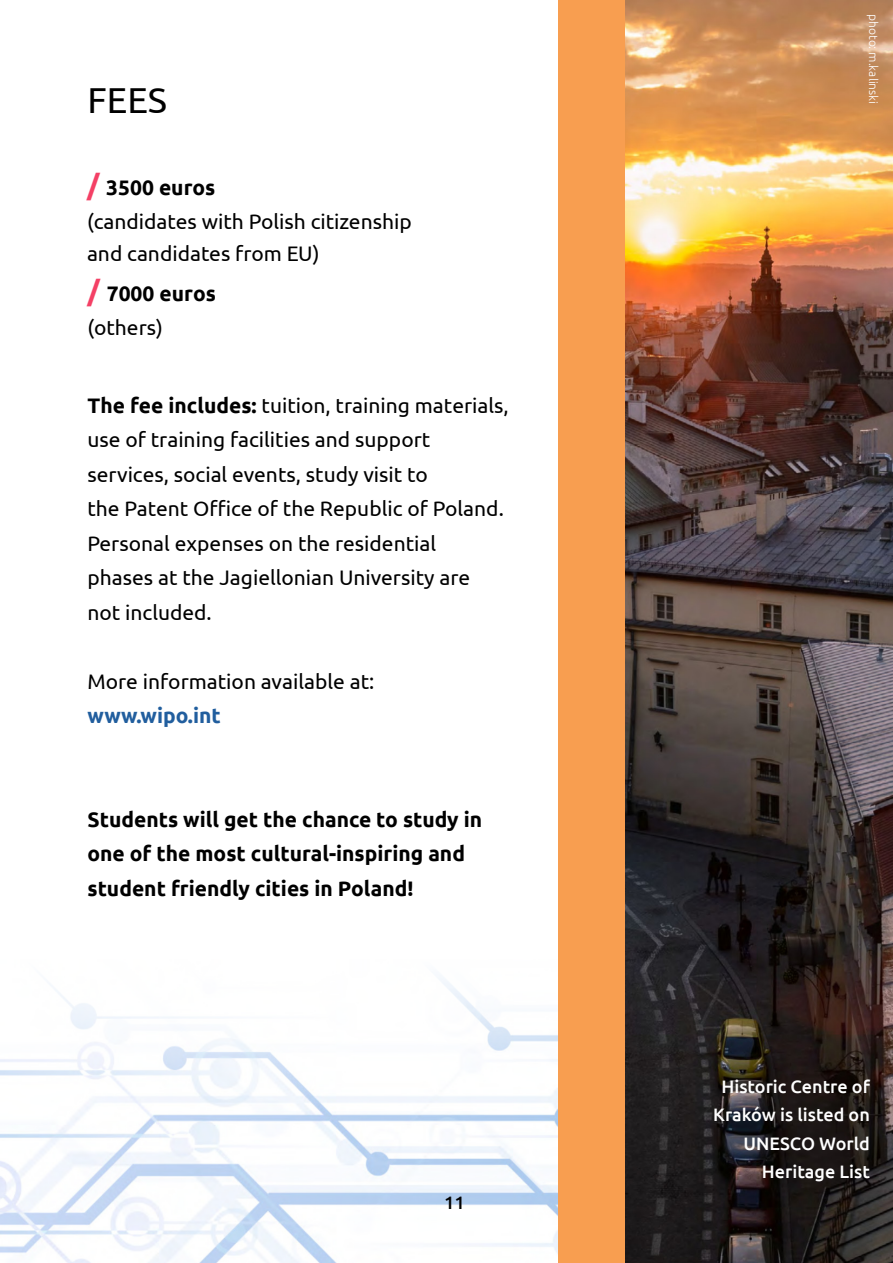
<style>
.page{position:relative;width:893px;height:1263px;background:#fff}
.page>*{position:absolute;margin:0;border:0;box-sizing:border-box;transform-origin:0 0}
.t1{font:36px "Ubuntu";color:#000}
.t2{font:21px/34.5px "Ubuntu";color:#000}
.t3{font:700 21px/34.5px "Ubuntu";color:#000}
.t4{font:700 21px "Ubuntu";color:#215e9e}
.t5{font:500 18px/28.5px "Ubuntu";color:#fff;text-align:right}
.t6{font:500 18px "Ubuntu";color:#000}
.t7{font:300 12px "Ubuntu";color:#fff}
.s1{font-weight:700;font-size:28.5px;color:#f44065}
.s2{font-weight:700}
</style>
<div class="page">
<img style="left:0;top:978px;width:558px;height:285px">
<img style="left:625px;top:0;width:268px;height:1263px">
<div style="left:558px;top:0;width:67px;height:1263px;background:#f89e50"></div>
<h1 class="t1" style="left:87px;top:85px;width:81px">FEES</h1>
<p class="t2" style="left:87px;top:172px;width:326px"><span class="s1">/</span> <span class="s2">3500 euros<br></span>(candidates with Polish citizenship</p>
<p class="t2" style="left:87px;top:235px;width:234px;line-height:40px">and candidates from EU) <span class="s1">/</span> <span class="s2">7000 euros</span></p>
<p class="t2" style="left:87px;top:312px;width:77px">(others)</p>
<p class="t2" style="left:87px;top:389px;width:423px"><span class="s2">The fee includes:</span> tuition, training materials, use of training facilities and support services, social events, study visit to<br>the Patent Office of the Republic of Poland.<br>Personal expenses on the residential<br>phases at the Jagiellonian University are<br>not included.</p>
<p class="t2" style="left:87px;top:665px;width:288px">More information available at:</p>
<p class="t4" style="left:87px;top:707px;width:135px">www.wipo.int</p>
<p class="t3" style="left:87px;top:803px;width:396px">Students will get the chance to study in one of the most cultural-inspiring and student friendly cities in Poland!</p>
<p class="t6" style="left:444px;top:1195px;width:22px">11</p>
<p class="t7" style="left:878px;top:14px;width:92px;rotate:90deg">photo: m.kalinski</p>
<p class="t5" style="left:713px;top:1073px;width:158px">Historic Centre of<br>Kraków is listed on<br>UNESCO World<br>Heritage List</p>
</div>
